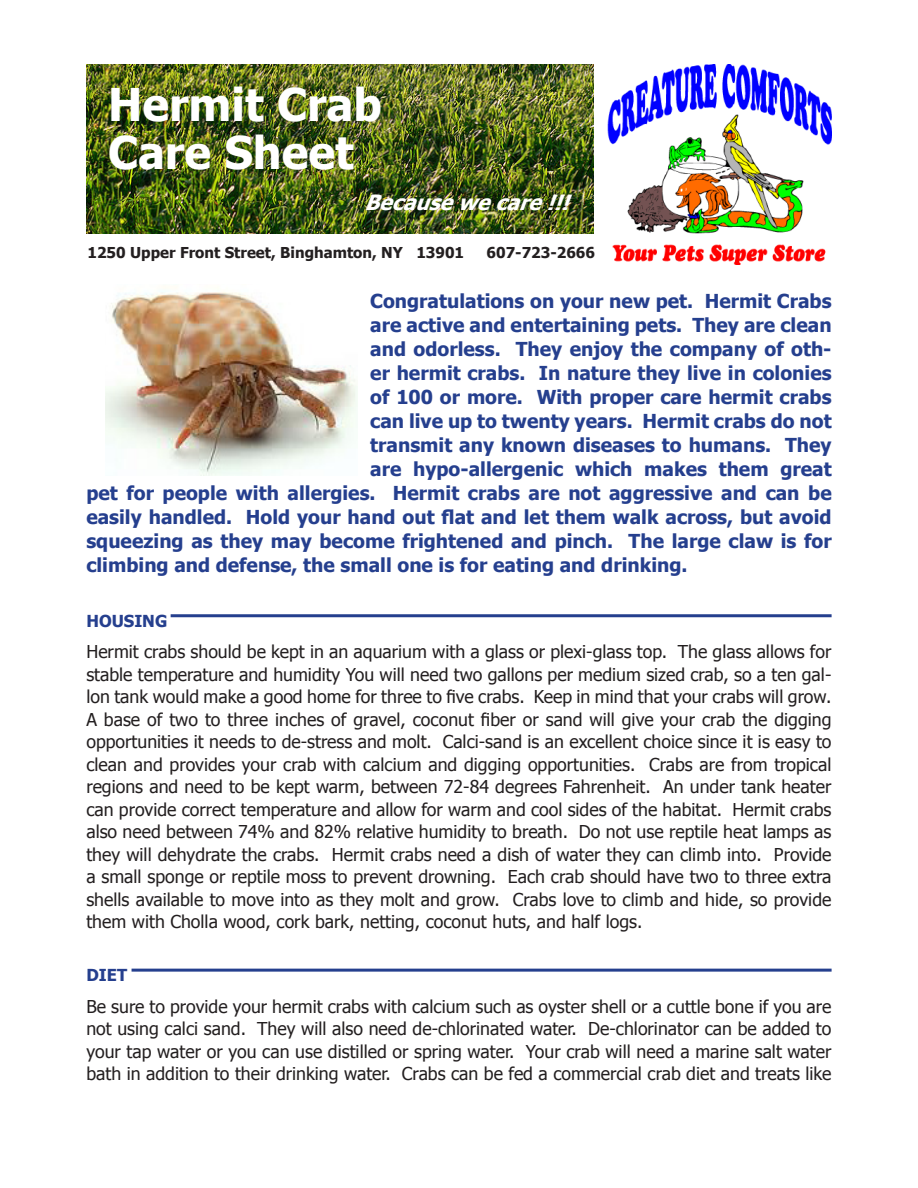
<style>
.page{position:relative;width:918px;height:1188px;background:#fff}
.page>*{position:absolute;margin:0;border:0;box-sizing:border-box;transform-origin:0 0}
.t1{font:700 45px "Tahoma";color:#fff}
.t2{font:italic 700 21px "Tahoma";color:#fff}
.t3{font:700 19.2px/24px "Tahoma";color:#253f8e;text-align:justify}
.t4{font:17.7px/22.5px "Tahoma";color:#231f20;text-align:justify}
.t5{font:700 16.5px "Tahoma";color:#253f8e}
.t6{font:700 15px "Tahoma";color:#231f20}
</style>
<div class="page">
<img style="left:608px;top:65px;width:224px;height:199px">
<img style="left:86px;top:65px;width:508px;height:168px">
<img style="left:106px;top:287px;width:251px;height:188px">
<hr style="left:171px;top:614px;width:661px;height:3px;background:#253f8e">
<hr style="left:132px;top:969px;width:700px;height:3px;background:#253f8e">
<p class="t1" style="left:108px;top:73px;width:276px">Hermit Crab</p>
<p class="t1" style="left:108px;top:121px;width:247px">Care Sheet</p>
<p class="t2" style="left:364px;top:188px;width:215px">Becausewecare!!!</p>
<p class="t6" style="left:87px;top:242px;width:378px">1250 Upper Front Street, Binghamton, NY 13901</p>
<p class="t6" style="left:487px;top:242px;width:110px">607-723-2666</p>
<p class="t3" style="left:370px;top:288px;width:463px">Congratulations on your new pet. Hermit Crabs are active and entertaining pets. They are clean and odorless. They enjoy the company of oth&shy;er hermit crabs. In nature they live in colonies of 100 or more. With proper care hermit crabs can live up to twenty years. Hermit crabs do not transmit any known diseases to humans. They are hypo-allergenic which makes them great</p>
<p class="t3" style="left:86px;top:480px;width:747px">pet for people with allergies. Hermit crabs are not aggressive and can be easily handled. Hold your hand out flat and let them walk across, but avoid squeezing as they may become frightened and pinch. The large claw is for climbing and defense, the small one is for eating and drinking.</p>
<p class="t5" style="left:86px;top:609px;width:82px">HOUSING</p>
<p class="t4" style="left:86px;top:640px;width:747px">Hermit crabs should be kept in an aquarium with a glass or plexi-glass top. The glass allows for stable temperature and humidity You will need two gallons per medium sized crab, so a ten gal&shy;lon tank would make a good home for three to five crabs. Keep in mind that your crabs will grow.<br>A base of two to three inches of gravel, coconut fiber or sand will give your crab the digging opportunities it needs to de-stress and molt. Calci-sand is an excellent choice since it is easy to clean and provides your crab with calcium and digging opportunities. Crabs are from tropical regions and need to be kept warm, between 72-84 degrees Fahrenheit. An under tank heater can provide correct temperature and allow for warm and cool sides of the habitat. Hermit crabs also need between 74% and 82% relative humidity to breath. Do not use reptile heat lamps as they will dehydrate the crabs. Hermit crabs need a dish of water they can climb into. Provide a small sponge or reptile moss to prevent drowning. Each crab should have two to three extra shells available to move into as they molt and grow. Crabs love to climb and hide, so provide them with Cholla wood, cork bark, netting, coconut huts, and half logs.</p>
<p class="t5" style="left:86px;top:964px;width:42px">DIET</p>
<p class="t4" style="left:86px;top:994px;width:747px">Be sure to provide your hermit crabs with calcium such as oyster shell or a cuttle bone if you are not using calci sand. They will also need de-chlorinated water. De-chlorinator can be added to your tap water or you can use distilled or spring water. Your crab will need a marine salt water bath in addition to their drinking water. Crabs can be fed a commercial crab diet and treats like</p>
</div>
